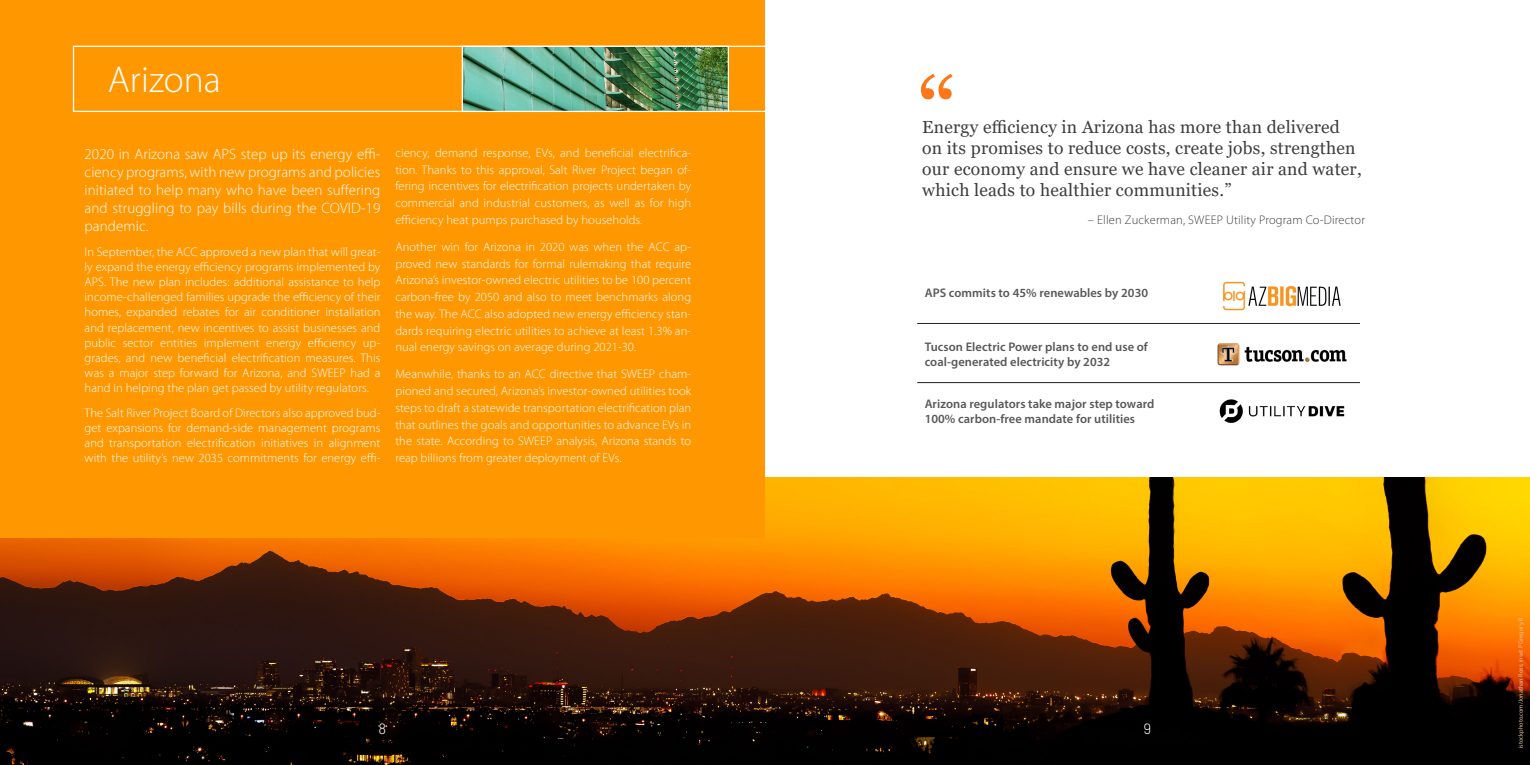
<style>
.page{position:relative;width:1530px;height:765px;background:#fff}
.page>*{position:absolute;margin:0;border:0;box-sizing:border-box;transform-origin:0 0}
.t1{font:97.12px "Georgia";color:#fb771a}
.t2{font:300 37.5px "Myriad Pro";color:#fff}
.t3{font:17.5px/21.2px "Georgia";letter-spacing:.015em;color:#3e3e3f}
.Body_Text_-_First_Pa{font:300 15px/18.1px "Myriad Pro";letter-spacing:.005em;color:#fff;text-align:justify}
.t4{font:300 15px "Barlow";color:#fff}
.Body_text{font:300 12.5px/16.8px "Myriad Pro";letter-spacing:.005em;color:#fff;text-align:justify}
.Press_headline{font:600 12.5px/15px "Myriad Pro";letter-spacing:.005em;color:#57585a}
.Quote_Attribution{font:300 12.5px "Myriad Pro";letter-spacing:.015em;color:#3e3e3f}
.Photo_credit_white{font:6.25px "Myriad Pro";color:#dfc1a0}
</style>
<div class="page">
<img style="left:0;top:478px;width:1530px;height:287px">
<div style="left:0;top:0;width:765px;height:537px;background:#ff9700"></div>
<div style="left:73px;top:46px;width:708px;height:66px;border:1px solid #fff"></div>
<img style="left:1223px;top:281px;width:118px;height:30px">
<img style="left:1217px;top:343px;width:129px;height:23px">
<img style="left:1219px;top:399px;width:126px;height:24px">
<hr style="left:917px;top:323px;width:443px;height:1px;background:#231f20">
<hr style="left:917px;top:382px;width:443px;height:1px;background:#231f20">
<img style="left:464px;top:48px;width:263px;height:62px">
<div style="left:462px;top:46px;width:267px;height:66px;border:1px solid #fff"></div>
<p class="t2" style="left:108px;top:57px;width:114px">Arizona</p>
<p class="Body_Text_-_First_Pa" style="left:85px;top:145px;width:297px">2020 in Arizona saw APS step up its energy effi&shy;ciency programs, with new programs and policies initiated to help many who have been suffering and struggling to pay bills during the COVID-19 pandemic.</p>
<p class="Body_text" style="left:85px;top:244px;width:297px;line-height:15.1px">In September, the ACC approved a new plan that will great&shy;ly expand the energy efficiency programs implemented by APS. The new plan includes: additional assistance to help income-challenged families upgrade the efficiency of their homes, expanded rebates for air conditioner installation and replacement, new incentives to assist businesses and public sector entities implement energy efficiency up&shy;grades, and new beneficial electrification measures. This was a major step forward for Arizona, and SWEEP had a hand in helping the plan get passed by utility regulators.</p>
<p class="Body_text" style="left:85px;top:405px;width:297px;line-height:15.1px">The Salt River Project Board of Directors also approved bud&shy;get expansions for demand-side management programs and transportation electrification initiatives in alignment with the utility’s new 2035 commitments for energy effi-</p>
<p class="Body_text" style="left:395px;top:144px;width:297px">ciency, demand response, EVs, and beneficial electrifica&shy;tion. Thanks to this approval, Salt River Project began of&shy;fering incentives for electrification projects undertaken by commercial and industrial customers, as well as for high efficiency heat pumps purchased by households.</p>
<p class="Body_text" style="left:395px;top:238px;width:297px">Another win for Arizona in 2020 was when the ACC ap&shy;proved new standards for formal rulemaking that require Arizona’s investor-owned electric utilities to be 100 percent carbon-free by 2050 and also to meet benchmarks along the way. The ACC also adopted new energy efficiency stan&shy;dards requiring electric utilities to achieve at least 1.3% an&shy;nual energy savings on average during 2021-30.</p>
<p class="Body_text" style="left:395px;top:366px;width:297px">Meanwhile, thanks to an ACC directive that SWEEP cham&shy;pioned and secured, Arizona’s investor-owned utilities took steps to draft a statewide transportation electrification plan that outlines the goals and opportunities to advance EVs in the state. According to SWEEP analysis, Arizona stands to reap billions from greater deployment of EVs.</p>
<p class="t1" style="left:917px;top:54px;width:41px">“</p>
<p class="t3" style="left:922px;top:116px;width:441px">Energy efficiency in Arizona has more than delivered on its promises to reduce costs, create jobs, strengthen our economy and ensure we have cleaner air and water, which leads to healthier communities.”</p>
<p class="Quote_Attribution" style="left:1088px;top:212px;width:279px">– Ellen Zuckerman, SWEEP Utility Program Co-Director</p>
<p class="Press_headline" style="left:925px;top:285px;width:225px">APS commits to 45% renewables by 2030</p>
<p class="Press_headline" style="left:925px;top:339px;width:225px">Tucson Electric Power plans to end use of coal-generated electricity by 2032</p>
<p class="Press_headline" style="left:925px;top:396px;width:231px">Arizona regulators take major step toward<br>100% carbon-free mandate for utilities</p>
<p class="t4" style="left:379px;top:718px;width:9px">8</p>
<p class="t4" style="left:1144px;top:718px;width:9px">9</p>
<p class="Photo_credit_white" style="left:1517px;top:748px;width:132px;rotate:-90deg">istockphoto.com/Jonathan Ross; inset P Gregory B</p>
</div>
